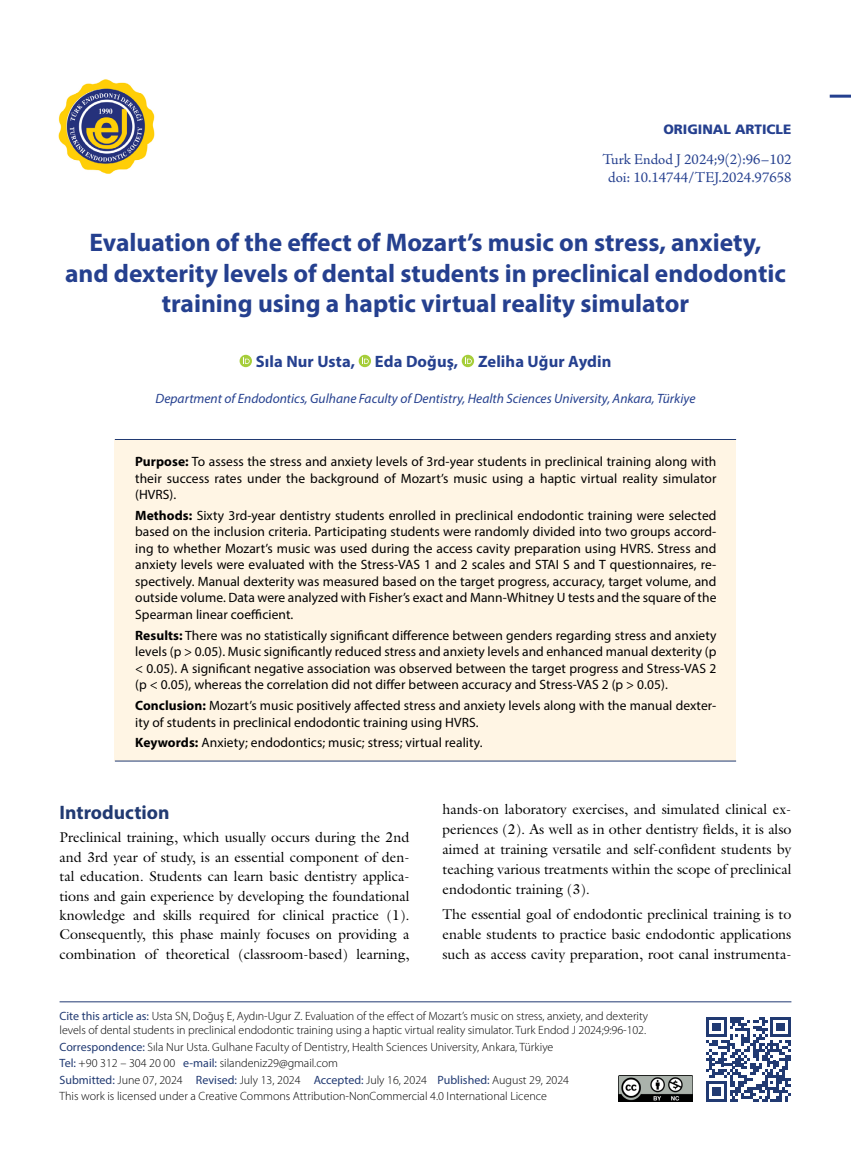
<style>
.page{position:relative;width:851px;height:1170px;background:#fff}
.page>*{position:absolute;margin:0;border:0;box-sizing:border-box;transform-origin:0 0}
.t1{font:700 25.5px/30.6px "Myriad Pro";color:#25408f;text-align:center}
.t2{font:700 19.5px "Myriad Pro";color:#213a72}
.t3{font:700 16.5px "Myriad Pro";letter-spacing:.005em;color:#25408f}
.t4{font:15px/18px "Adobe Jenson Pro";color:#25408f;text-align:center}
.t5{font:14.25px/19.4px "Galliard Normal Tr";color:#000;text-align:justify}
.t6{font:13.5px/16.5px "Myriad Pro";letter-spacing:.005em;color:#000;text-align:justify}
.t7{font:italic 13.5px "Myriad Pro";color:#25408f}
.t8{font:13.5px "Frutiger Black Nr Tr";color:#25408f}
.t9{font:300 12px/16.5px "Myriad Pro";color:#000}
.s1{font-weight:700}
.s2{font-weight:400;color:#213a72}
</style>
<div class="page">
<hr style="left:60px;top:1001px;width:731px;height:1px;background:#213a72">
<svg style="left:706px;top:1017px;width:84px;height:84px"></svg>
<svg style="left:239px;top:355px;width:13px;height:12px"></svg>
<svg style="left:243px;top:357px;width:7px;height:7px"></svg>
<svg style="left:358px;top:355px;width:13px;height:12px"></svg>
<svg style="left:362px;top:357px;width:7px;height:7px"></svg>
<svg style="left:461px;top:355px;width:13px;height:12px"></svg>
<svg style="left:465px;top:357px;width:6px;height:7px"></svg>
<div style="left:115px;top:439px;width:621px;height:322px;background:#fff5e4"></div>
<hr style="left:115px;top:439px;width:621px;height:1px;background:#213a72">
<hr style="left:115px;top:760px;width:621px;height:1px;background:#213a72">
<img style="left:58px;top:79px;width:97px;height:95px">
<img style="left:618px;top:1075px;width:74px;height:26px">
<hr style="left:829px;top:95px;width:21px;height:3px;background:#25408f">
<p class="t8" style="left:663px;top:121px;width:129px">ORIGINAL ARTICLE</p>
<p class="t4" style="left:602px;top:150px;width:190px">Turk Endod J 2024;9(2):96–102 doi: 10.14744/TEJ.2024.97658</p>
<h1 class="t1" style="left:65px;top:226px;width:722px">Evaluation of the effect of Mozart’s music on stress, anxiety, and dexterity levels of dental students in preclinical endodontic training using a haptic virtual reality simulator</h1>
<p class="t3" style="left:256px;top:351px;width:357px">Sıla Nur Usta, Eda Doğuş, Zeliha Uğur Aydin</p>
<p class="t7" style="left:155px;top:390px;width:541px">Department of Endodontics, Gulhane Faculty of Dentistry, Health Sciences University, Ankara, Türkiye</p>
<p class="t6" style="left:135px;top:453px;width:582px"><span class="s1">Purpose:</span> To assess the stress and anxiety levels of 3rd-year students in preclinical training along with their success rates under the background of Mozart’s music using a haptic virtual reality simulator (HVRS).</p>
<p class="t6" style="left:135px;top:507px;width:582px"><span class="s1">Methods:</span> Sixty 3rd-year dentistry students enrolled in preclinical endodontic training were selected based on the inclusion criteria. Participating students were randomly divided into two groups accord&shy;ing to whether Mozart’s music was used during the access cavity preparation using HVRS. Stress and anxiety levels were evaluated with the Stress-VAS 1 and 2 scales and STAI S and T questionnaires, re&shy;spectively. Manual dexterity was measured based on the target progress, accuracy, target volume, and outside volume. Data were analyzed with Fisher’s exact and Mann-Whitney U tests and the square of the Spearman linear coefficient.</p>
<p class="t6" style="left:135px;top:626px;width:582px"><span class="s1">Results:</span> There was no statistically significant difference between genders regarding stress and anxiety levels (p &gt; 0.05). Music significantly reduced stress and anxiety levels and enhanced manual dexterity (p &lt; 0.05). A significant negative association was observed between the target progress and Stress-VAS 2 (p &lt; 0.05), whereas the correlation did not differ between accuracy and Stress-VAS 2 (p &gt; 0.05).</p>
<p class="t6" style="left:135px;top:697px;width:582px"><span class="s1">Conclusion:</span> Mozart’s music positively affected stress and anxiety levels along with the manual dexter&shy;ity of students in preclinical endodontic training using HVRS.</p>
<p class="t6" style="left:135px;top:734px;width:349px"><span class="s1">Keywords:</span> Anxiety; endodontics; music; stress; virtual reality.</p>
<h2 class="t2" style="left:60px;top:799px;width:111px">Introduction</h2>
<p class="t5" style="left:60px;top:827px;width:351px">Preclinical training, which usually occurs during the 2nd and 3rd year of study, is an essential component of den&shy;tal education. Students can learn basic dentistry applica&shy;tions and gain experience by developing the foundational knowledge and skills required for clinical practice (1).<br>Consequently, this phase mainly focuses on providing a combination of theoretical (classroom-based) learning,</p>
<p class="t5" style="left:442px;top:799px;width:350px;line-height:20.1px">hands-on laboratory exercises, and simulated clinical ex&shy;periences (2). As well as in other dentistry fields, it is also aimed at training versatile and self-confident students by teaching various treatments within the scope of preclinical endodontic training (3).</p>
<p class="t5" style="left:442px;top:903px;width:350px;line-height:20.1px">The essential goal of endodontic preclinical training is to enable students to practice basic endodontic applications such as access cavity preparation, root canal instrumenta-</p>
<p class="t9" style="left:60px;top:1008px;width:590px;line-height:14.4px"><span class="s2">Cite this article as:</span> Usta SN, Doğuş E, Aydın-Ugur Z. Evaluation of the effect of Mozart’s music on stress, anxiety, and dexterity levels of dental students in preclinical endodontic training using a haptic virtual reality simulator. Turk Endod J 2024;9:96-102.</p>
<p class="t9" style="left:60px;top:1038px;width:511px"><span class="s2">Correspondence:</span> Sıla Nur Usta. Gulhane Faculty of Dentistry, Health Sciences University, Ankara, Türkiye <span class="s2">Tel:</span> +90 312 – 304 20 00 <span class="s2">e-mail:</span> silandeniz29@gmail.com<br><span class="s2">Submitted:</span> June 07, 2024 <span class="s2">Revised:</span> July 13, 2024 <span class="s2">Accepted:</span> July 16, 2024 <span class="s2">Published:</span> August 29, 2024<br>This work is licensed under a Creative Commons Attribution-NonCommercial 4.0 International Licence</p>
</div>
